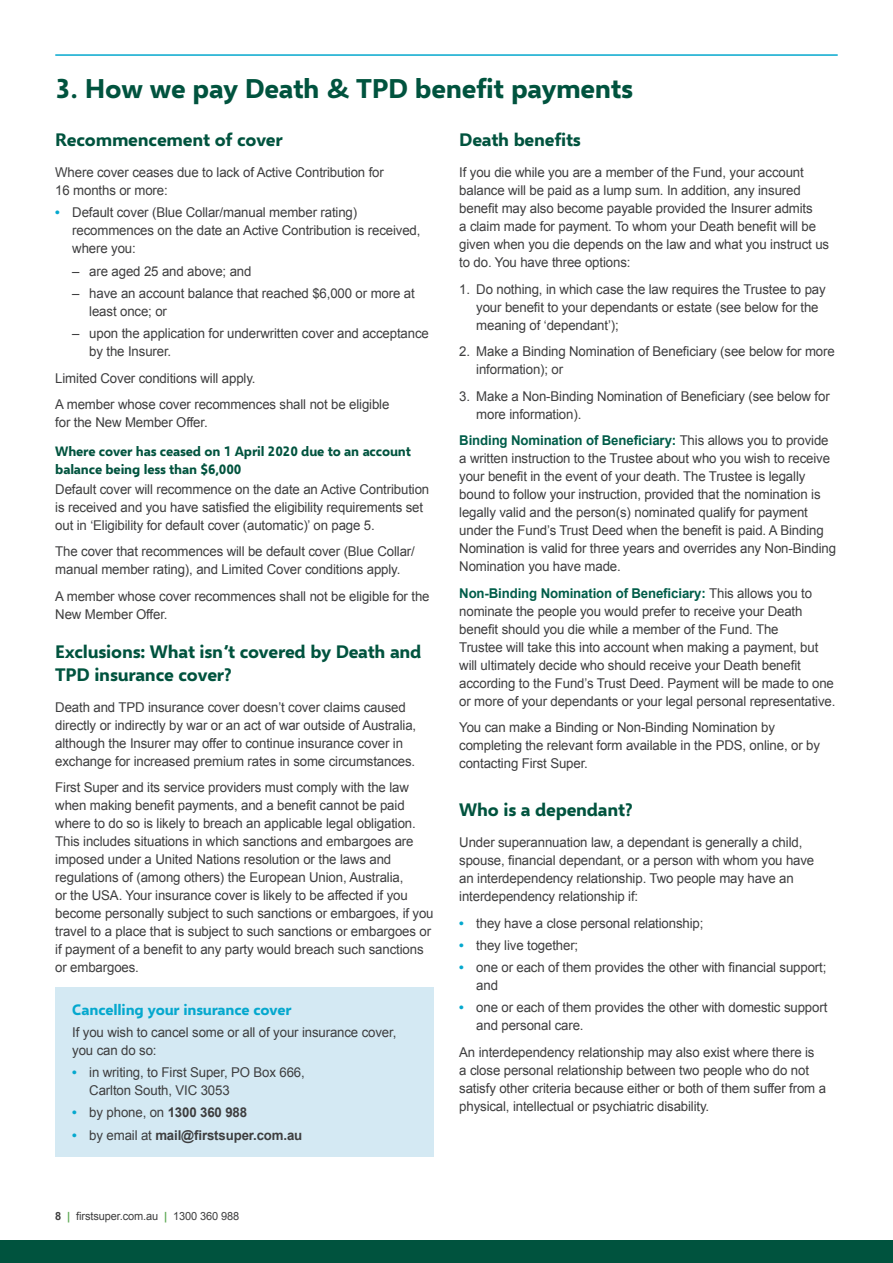
<style>
.page{position:relative;width:893px;height:1263px;background:#fff}
.page>*{position:absolute;margin:0;border:0;box-sizing:border-box;transform-origin:0 0}
._2023_FS_A4__Section_Heading_with_Line{font:700 27px "Selawik";letter-spacing:-.01em;color:#00533e}
._2023_A4__Heading_L1{font:700 18px/22.5px "Selawik";letter-spacing:-.01em;color:#00533e}
._2023_A4__Heading_L1__no_space_before{font:700 18px "Selawik";letter-spacing:-.01em;color:#00533e}
._2023_A4__Heading_L2{font:700 15px "Selawik";letter-spacing:-.01em;color:#05a8ce}
._2023_A4__Body_Copy_9pt_12pt{font:13.5px/18px "Arial";letter-spacing:-.01em;color:#3e3e3f}
._2023_A4__Body_INDENT_FIRST_LINE__-4mm{font:13.5px/18px "Arial";letter-spacing:-.01em;color:#3e3e3f}
._2023_A4__Body_Copy_9pt_12pt__LIST_1_spac{font:13.5px/18px "Arial";letter-spacing:-.01em;color:#3e3e3f}
._2023_A4__Heading_L3{font:700 13.5px/18px "Selawik";letter-spacing:-.01em;color:#00533e}
.t1{font:700 13.5px "Arial";letter-spacing:-.01em;color:#3e3e3f}
.t2{font:11.25px "Arial";letter-spacing:-.01em;color:#3e3e3f}
.s1{font-weight:700;color:#05a8ce}
.s2{font-weight:700}
.s3{color:#05a8ce}
.s4{font-weight:400}
.s5{font-weight:700;color:#005d49}
.s6{font-weight:700;color:#5da953}
</style>
<div class="page">
<hr style="left:55px;top:54px;width:783px;height:2px;background:#05a8ce">
<div style="left:55px;top:987px;width:379px;height:170px;background:#d4e9f3"></div>
<div style="left:0;top:1241px;width:893px;height:22px;background:#00533e"></div>
<p class="_2023_FS_A4__Section_Heading_with_Line" style="left:55px;top:72px;width:579px">3. How we pay Death &amp; TPD benefit payments</p>
<p class="_2023_A4__Heading_L1__no_space_before" style="left:55px;top:129px;width:229px">Recommencement of cover</p>
<p class="_2023_A4__Body_Copy_9pt_12pt__LIST_1_spac" style="left:55px;top:163px;width:330px">Where cover ceases due to lack of Active Contribution for<br>16 months or more:</p>
<p class="_2023_A4__Body_Copy_9pt_12pt" style="left:72px;top:204px;width:350px;text-indent:-17px"><span class="s1">•</span> Default cover (Blue Collar/manual member rating) recommences on the date an Active Contribution is received, where you:</p>
<p class="_2023_A4__Body_Copy_9pt_12pt" style="left:72px;top:262px;width:181px">– are aged 25 and above; and</p>
<p class="_2023_A4__Body_Copy_9pt_12pt" style="left:89px;top:284px;width:327px;text-indent:-17px">– have an account balance that reached $6,000 or more at least once; or</p>
<p class="_2023_A4__Body_Copy_9pt_12pt" style="left:89px;top:324px;width:341px;text-indent:-17px">– upon the application for underwritten cover and acceptance by the Insurer.</p>
<p class="_2023_A4__Body_Copy_9pt_12pt" style="left:55px;top:369px;width:202px">Limited Cover conditions will apply.</p>
<p class="_2023_A4__Body_Copy_9pt_12pt" style="left:55px;top:396px;width:336px">A member whose cover recommences shall not be eligible for the New Member Offer.</p>
<p class="_2023_A4__Heading_L3" style="left:55px;top:442px;width:357px">Where cover has ceased on 1 April 2020 due to an account balance being less than $6,000</p>
<p class="_2023_A4__Body_Copy_9pt_12pt" style="left:55px;top:480px;width:376px">Default cover will recommence on the date an Active Contribution is received and you have satisfied the eligibility requirements set out in ‘Eligibility for default cover (automatic)’ on page 5.</p>
<p class="_2023_A4__Body_Copy_9pt_12pt" style="left:55px;top:543px;width:361px">The cover that recommences will be default cover (Blue Collar/ manual member rating), and Limited Cover conditions apply.</p>
<p class="_2023_A4__Body_Copy_9pt_12pt" style="left:55px;top:587px;width:376px">A member whose cover recommences shall not be eligible for the<br>New Member Offer.</p>
<p class="_2023_A4__Heading_L1" style="left:55px;top:641px;width:368px">Exclusions: What isn’t covered by Death and<br>TPD insurance cover?</p>
<p class="_2023_A4__Body_Copy_9pt_12pt" style="left:55px;top:698px;width:362px">Death and TPD insurance cover doesn’t cover claims caused directly or indirectly by war or an act of war outside of Australia, although the Insurer may offer to continue insurance cover in exchange for increased premium rates in some circumstances.</p>
<p class="_2023_A4__Body_Copy_9pt_12pt" style="left:55px;top:779px;width:380px">First Super and its service providers must comply with the law when making benefit payments, and a benefit cannot be paid where to do so is likely to breach an applicable legal obligation.<br>This includes situations in which sanctions and embargoes are imposed under a United Nations resolution or the laws and regulations of (among others) the European Union, Australia,<br>or the USA. Your insurance cover is likely to be affected if you become personally subject to such sanctions or embargoes, if you travel to a place that is subject to such sanctions or embargoes or if payment of a benefit to any party would breach such sanctions or embargoes.</p>
<p class="_2023_A4__Heading_L2" style="left:72px;top:1000px;width:221px">Cancelling your insurance cover</p>
<p class="_2023_A4__Body_Copy_9pt_12pt__LIST_1_spac" style="left:72px;top:1023px;width:326px">If you wish to cancel some or all of your insurance cover, you can do so:</p>
<p class="_2023_A4__Body_Copy_9pt_12pt" style="left:89px;top:1063px;width:217px;text-indent:-17px"><span class="s1">•</span> in writing, to First Super, PO Box 666,<br>Carlton South, VIC 3053</p>
<p class="_2023_A4__Body_Copy_9pt_12pt" style="left:72px;top:1104px;width:176px"><span class="s1">•</span> by phone, on <span class="s2">1300 360 988</span></p>
<p class="t1" style="left:72px;top:1126px;width:232px"><span class="s3">•</span> <span class="s4">by email at</span> mail@firstsuper.com.au</p>
<p class="_2023_A4__Heading_L1__no_space_before" style="left:459px;top:129px;width:123px">Death benefits</p>
<p class="_2023_A4__Body_Copy_9pt_12pt" style="left:459px;top:163px;width:371px">If you die while you are a member of the Fund, your account balance will be paid as a lump sum. In addition, any insured benefit may also become payable provided the Insurer admits<br>a claim made for payment. To whom your Death benefit will be given when you die depends on the law and what you instruct us to do. You have three options:</p>
<p class="_2023_A4__Body_INDENT_FIRST_LINE__-4mm" style="left:476px;top:280px;width:351px;text-indent:-17px">1. Do nothing, in which case the law requires the Trustee to pay your benefit to your dependants or estate (see below for the meaning of ‘dependant’);</p>
<p class="_2023_A4__Body_INDENT_FIRST_LINE__-4mm" style="left:476px;top:342px;width:360px;text-indent:-17px">2. Make a Binding Nomination of Beneficiary (see below for more information); or</p>
<p class="_2023_A4__Body_INDENT_FIRST_LINE__-4mm" style="left:476px;top:387px;width:355px;text-indent:-17px">3. Make a Non-Binding Nomination of Beneficiary (see below for more information).</p>
<p class="_2023_A4__Body_Copy_9pt_12pt" style="left:459px;top:432px;width:378px"><span class="s5">Binding Nomination of Beneficiary:</span> This allows you to provide a written instruction to the Trustee about who you wish to receive your benefit in the event of your death. The Trustee is legally bound to follow your instruction, provided that the nomination is legally valid and the person(s) nominated qualify for payment under the Fund’s Trust Deed when the benefit is paid. A Binding Nomination is valid for three years and overrides any Non-Binding Nomination you have made.</p>
<p class="_2023_A4__Body_Copy_9pt_12pt" style="left:459px;top:584px;width:378px"><span class="s5">Non-Binding Nomination of Beneficiary:</span> This allows you to nominate the people you would prefer to receive your Death benefit should you die while a member of the Fund. The<br>Trustee will take this into account when making a payment, but will ultimately decide who should receive your Death benefit according to the Fund’s Trust Deed. Payment will be made to one or more of your dependants or your legal personal representative.</p>
<p class="_2023_A4__Body_Copy_9pt_12pt" style="left:459px;top:719px;width:362px">You can make a Binding or Non-Binding Nomination by completing the relevant form available in the PDS, online, or by contacting First Super.</p>
<p class="_2023_A4__Heading_L1" style="left:459px;top:799px;width:175px">Who is a dependant?</p>
<p class="_2023_A4__Body_Copy_9pt_12pt" style="left:459px;top:833px;width:357px">Under superannuation law, a dependant is generally a child, spouse, financial dependant, or a person with whom you have an interdependency relationship. Two people may have an interdependency relationship if:</p>
<p class="_2023_A4__Body_Copy_9pt_12pt" style="left:459px;top:914px;width:246px"><span class="s1">•</span> they have a close personal relationship;</p>
<p class="_2023_A4__Body_Copy_9pt_12pt" style="left:459px;top:936px;width:121px"><span class="s1">•</span> they live together;</p>
<p class="_2023_A4__Body_Copy_9pt_12pt" style="left:476px;top:958px;width:352px;text-indent:-17px"><span class="s1">•</span> one or each of them provides the other with financial support; and</p>
<p class="_2023_A4__Body_Copy_9pt_12pt" style="left:476px;top:999px;width:353px;text-indent:-17px"><span class="s1">•</span> one or each of them provides the other with domestic support and personal care.</p>
<p class="_2023_A4__Body_Copy_9pt_12pt" style="left:459px;top:1043px;width:368px">An interdependency relationship may also exist where there is<br>a close personal relationship between two people who do not satisfy other criteria because either or both of them suffer from a physical, intellectual or psychiatric disability.</p>
<p class="t2" style="left:55px;top:1209px;width:185px"><span class="s2">8</span> <span class="s6">|</span> firstsuper.com.au <span class="s6">|</span> 1300 360 988</p>
</div>
